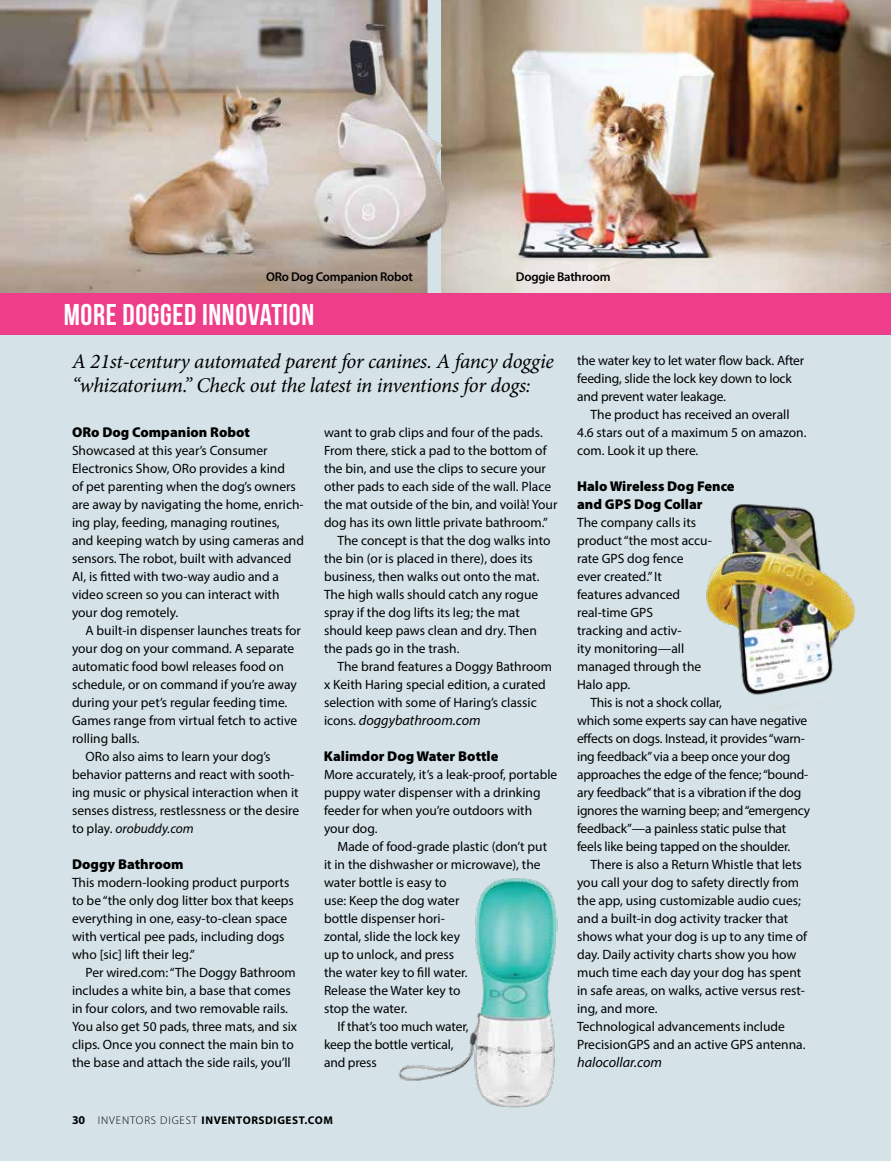
<style>
.page{position:relative;width:891px;height:1161px;background:#d5e3e8}
.page>*{position:absolute;margin:0;border:0;box-sizing:border-box;transform-origin:0 0}
.t1{font:700 30px "Bebas Neue";letter-spacing:.02em;color:#fff}
.t2{font:italic 21px/24px "Minion Pro";letter-spacing:-.02em;color:#000}
.t3{font:900 14.25px/18px "Myriad Pro";color:#000}
.t4{font:italic 14.25px "Myriad Pro";color:#000}
.t5{font:13.5px/18px "Myriad Pro";color:#000}
.t6{font:italic 13.5px "Myriad Pro";color:#000}
.t7{font:600 12.75px "Myriad Pro";letter-spacing:-.02em;color:#000}
.t8{font:700 11.25px "Myriad Pro";letter-spacing:.05em;color:#000}
.s1{font-style:normal}
.s2{font-style:normal;font-size:13.5px}
.s3{font-size:12px}
.s4{font-weight:300}
</style>
<div class="page">
<img style="left:485px;top:0;width:406px;height:293px">
<img style="left:0;top:0;width:485px;height:293px">
<div style="left:0;top:293px;width:891px;height:42px;background:#ee3e8a"></div>
<img style="left:706px;top:504px;width:151px;height:191px">
<img style="left:398px;top:878px;width:160px;height:230px">
<p class="t7" style="left:266px;top:268px;width:148px">ORo Dog Companion Robot</p>
<p class="t7" style="left:516px;top:268px;width:96px">Doggie Bathroom</p>
<h1 class="t1" style="left:64px;top:298px;width:252px">MORE DOGGED INNOVATION</h1>
<h2 class="t2" style="left:72px;top:350px;width:483px">A 21st-century automated parent for canines. A fancy doggie “whizatorium.” Check out the latest in inventions for dogs:</h2>
<p class="t3" style="left:72px;top:423px;width:180px">ORo Dog Companion Robot</p>
<p class="t5" style="left:72px;top:442px;width:234px">Showcased at this year’s Consumer Electronics Show, ORo provides a kind<br>of pet parenting when the dog’s owners are away by navigating the home, enrich&shy;ing play, feeding, managing routines, and keeping watch by using cameras and sensors. The robot, built with advanced AI, is fitted with two-way audio and a video screen so you can interact with your dog remotely.</p>
<p class="t5" style="left:86px;top:622px;width:217px">A built-in dispenser launches treats for</p>
<p class="t5" style="left:72px;top:640px;width:224px">your dog on your command. A separate</p>
<p class="t5" style="left:72px;top:658px;width:213px">automatic food bowl releases food on</p>
<p class="t5" style="left:72px;top:676px;width:226px">schedule, or on command if you’re away</p>
<p class="t5" style="left:72px;top:694px;width:217px">during your pet’s regular feeding time.</p>
<p class="t5" style="left:72px;top:712px;width:227px">Games range from virtual fetch to active</p>
<p class="t5" style="left:72px;top:730px;width:69px">rolling balls.</p>
<p class="t5" style="left:86px;top:748px;width:187px">ORo also aims to learn your dog’s</p>
<p class="t5" style="left:72px;top:766px;width:224px">behavior patterns and react with sooth-</p>
<p class="t5" style="left:72px;top:784px;width:228px">ing music or physical interaction when it</p>
<p class="t5" style="left:72px;top:802px;width:229px">senses distress, restlessness or the desire</p>
<p class="t6" style="left:72px;top:820px;width:123px"><span class="s1">to play.</span> orobuddy.com</p>
<p class="t3" style="left:72px;top:855px;width:113px">Doggy Bathroom</p>
<p class="t5" style="left:72px;top:874px;width:223px">This modern-looking product purports to be “the only dog litter box that keeps everything in one, easy-to-clean space with vertical pee pads, including dogs who [sic] lift their leg.”</p>
<p class="t5" style="left:72px;top:964px;width:227px;text-indent:14px">Per wired.com: “The Doggy Bathroom includes a white bin, a base that comes in four colors, and two removable rails.<br>You also get 50 pads, three mats, and six clips. Once you connect the main bin to the base and attach the side rails, you’ll</p>
<p class="t5" style="left:324px;top:424px;width:220px">want to grab clips and four of the pads.</p>
<p class="t5" style="left:324px;top:442px;width:224px">From there, stick a pad to the bottom of</p>
<p class="t5" style="left:324px;top:460px;width:223px">the bin, and use the clips to secure your</p>
<p class="t5" style="left:324px;top:478px;width:229px">other pads to each side of the wall. Place</p>
<p class="t5" style="left:324px;top:496px;width:235px">the mat outside of the bin, and voilà! Your</p>
<p class="t5" style="left:324px;top:514px;width:225px">dog has its own little private bathroom.”</p>
<p class="t5" style="left:338px;top:532px;width:214px">The concept is that the dog walks into</p>
<p class="t5" style="left:324px;top:550px;width:210px">the bin (or is placed in there), does its</p>
<p class="t5" style="left:324px;top:568px;width:217px">business, then walks out onto the mat.</p>
<p class="t5" style="left:324px;top:586px;width:216px">The high walls should catch any rogue</p>
<p class="t5" style="left:324px;top:604px;width:197px">spray if the dog lifts its leg; the mat</p>
<p class="t5" style="left:324px;top:622px;width:214px">should keep paws clean and dry. Then</p>
<p class="t5" style="left:324px;top:640px;width:137px">the pads go in the trash.</p>
<p class="t5" style="left:338px;top:658px;width:216px">The brand features a Doggy Bathroom</p>
<p class="t5" style="left:324px;top:676px;width:223px">x Keith Haring special edition, a curated</p>
<p class="t5" style="left:324px;top:694px;width:214px">selection with some of Haring’s classic</p>
<p class="t4" style="left:324px;top:712px;width:158px"><span class="s2">icons.</span> doggybathroom.com</p>
<p class="t3" style="left:324px;top:747px;width:176px">Kalimdor Dog Water Bottle</p>
<p class="t5" style="left:324px;top:766px;width:235px">More accurately, it’s a leak-proof, portable puppy water dispenser with a drinking feeder for when you’re outdoors with your dog.</p>
<p class="t5" style="left:338px;top:838px;width:211px">Made of food-grade plastic (don’t put</p>
<p class="t5" style="left:324px;top:856px;width:218px">it in the dishwasher or microwave), the</p>
<p class="t5" style="left:324px;top:874px;width:124px">water bottle is easy to</p>
<p class="t5" style="left:324px;top:892px;width:137px">use: Keep the dog water</p>
<p class="t5" style="left:324px;top:910px;width:122px">bottle dispenser hori-</p>
<p class="t5" style="left:324px;top:928px;width:138px">zontal, slide the lock key</p>
<p class="t5" style="left:324px;top:946px;width:132px">up to unlock, and press</p>
<p class="t5" style="left:324px;top:964px;width:145px">the water key to fill water.</p>
<p class="t5" style="left:324px;top:982px;width:138px">Release the Water key to</p>
<p class="t5" style="left:324px;top:1000px;width:85px">stop the water.</p>
<p class="t5" style="left:338px;top:1018px;width:133px">If that’s too much water,</p>
<p class="t5" style="left:324px;top:1036px;width:131px">keep the bottle vertical,</p>
<p class="t5" style="left:324px;top:1054px;width:54px">and press</p>
<p class="t8" style="left:72px;top:1113px;width:262px"><span class="s3">30</span> <span class="s4">INVENTORS DIGEST</span> INVENTORSDIGEST.COM</p>
<p class="t5" style="left:577px;top:351px;width:229px">the water key to let water flow back. After feeding, slide the lock key down to lock and prevent water leakage.</p>
<p class="t5" style="left:577px;top:405px;width:231px;text-indent:14px">The product has received an overall<br>4.6 stars out of a maximum 5 on amazon. com. Look it up there.</p>
<p class="t3" style="left:577px;top:477px;width:159px">Halo Wireless Dog Fence and GPS Dog Collar</p>
<p class="t5" style="left:577px;top:513px;width:136px">The company calls its product “the most accu&shy;rate GPS dog fence<br>ever created.” It<br>features advanced real-time GPS<br>tracking and activ-<br>ity monitoring—all managed through the<br>Halo app.</p>
<p class="t5" style="left:577px;top:693px;width:235px;text-indent:14px">This is not a shock collar,<br>which some experts say can have negative effects on dogs. Instead, it provides “warn&shy;ing feedback” via a beep once your dog approaches the edge of the fence; “bound&shy;ary feedback” that is a vibration if the dog ignores the warning beep; and “emergency feedback”—a painless static pulse that feels like being tapped on the shoulder.</p>
<p class="t5" style="left:577px;top:855px;width:232px;text-indent:14px">There is also a Return Whistle that lets you call your dog to safety directly from the app, using customizable audio cues; and a built-in dog activity tracker that shows what your dog is up to any time of day. Daily activity charts show you how much time each day your dog has spent in safe areas, on walks, active versus rest&shy;ing, and more.<br>Technological advancements include PrecisionGPS and an active GPS antenna.</p>
<p class="t4" style="left:577px;top:1054px;width:86px">halocollar.com</p>
</div>
